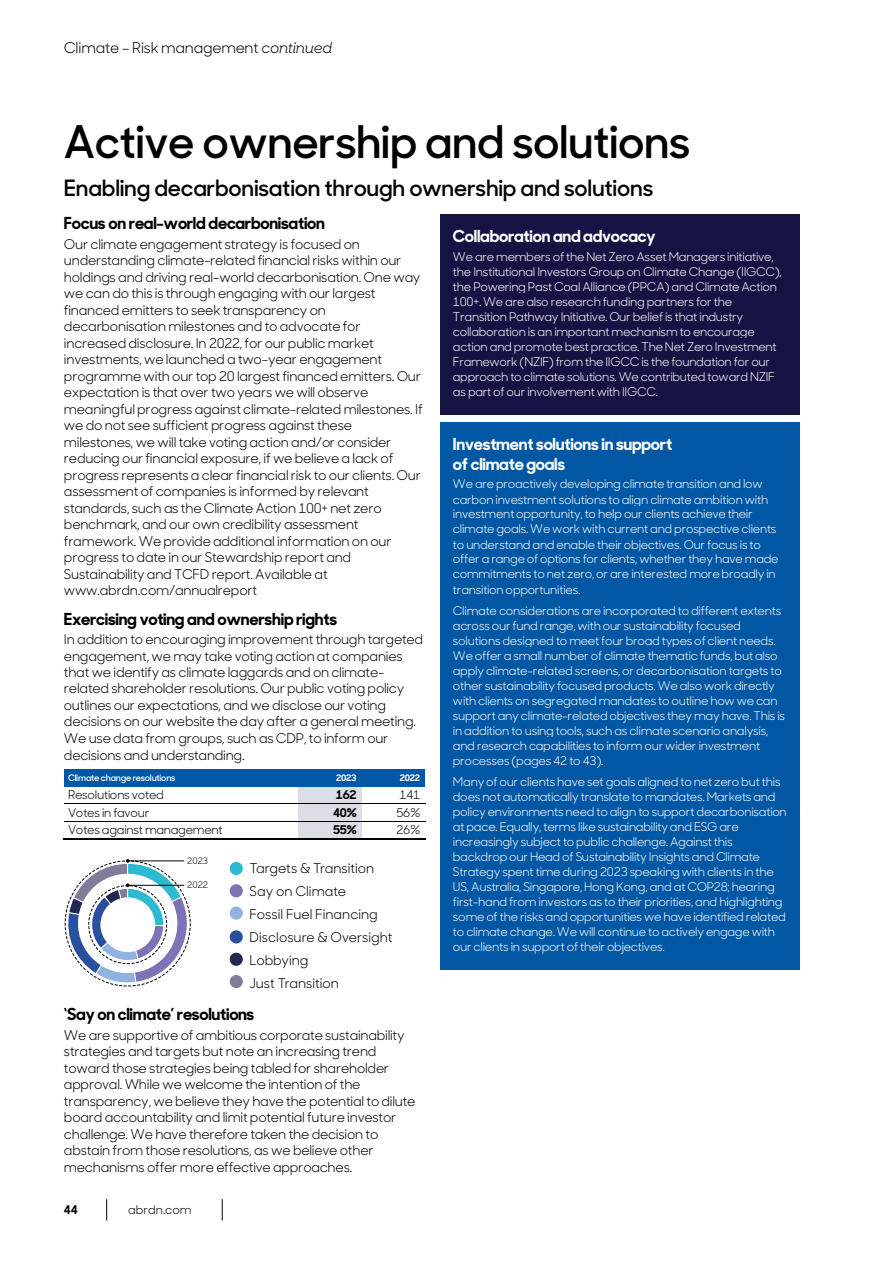
<style>
.page{position:relative;width:893px;height:1263px;background:#fff}
.page>*{position:absolute;margin:0;border:0;box-sizing:border-box;transform-origin:0 0}
.t1{font:600 45px "Sharp Sans Display No 1";letter-spacing:-.01em;color:#000}
.t2{font:600 22.5px "Sharp Sans Display No 1";letter-spacing:-.01em;color:#000}
.t3{font:700 16.5px "Sharp Sans Display No 1";letter-spacing:-.015em;color:#000}
.t4{font:700 16.5px/19.6px "Sharp Sans Display No 1";letter-spacing:-.015em;color:#fff}
.t5{font:15px "Sharp Sans Display No 1";letter-spacing:-.01em;color:#000}
.t6{font:13.5px/16.5px "Sharp Sans Display No 1";letter-spacing:-.015em;color:#000}
.t7{font:12px/15px "Sharp Sans Display No 1";letter-spacing:-.02em;color:#fff}
.t8{font:12px "Sharp Sans Display No 1";letter-spacing:-.02em;color:#000}
.t9{font:700 12px "Sharp Sans Display No 1";letter-spacing:-.02em;color:#000}
.t10{font:12px "Sharp Sans Display No 1";color:#000}
.t11{font:600 9px "Sharp Sans Display No 1";letter-spacing:-.025em;color:#fff}
.t12{font:700 9px "Sharp Sans Display No 1";letter-spacing:-.03em;color:#fff}
.t13{font:9px "Sharp Sans Display No 1";color:#000}
.s1{font-style:italic}
</style>
<div class="page">
<div style="left:298px;top:786px;width:63px;height:17px;background:#dbdfe5"></div>
<div style="left:298px;top:804px;width:63px;height:17px;background:#dbdfe5"></div>
<div style="left:298px;top:821px;width:63px;height:17px;background:#dbdfe5"></div>
<div style="left:64px;top:769px;width:234px;height:17px;background:#0057a4"></div>
<div style="left:298px;top:769px;width:63px;height:17px;background:#0057a4"></div>
<div style="left:361px;top:769px;width:64px;height:17px;background:#0057a4"></div>
<hr style="left:64px;top:803px;width:234px;height:1px;background:#000">
<hr style="left:298px;top:803px;width:64px;height:1px;background:#000">
<hr style="left:362px;top:803px;width:63px;height:1px;background:#000">
<hr style="left:64px;top:821px;width:234px;height:1px;background:#000">
<hr style="left:298px;top:821px;width:64px;height:1px;background:#000">
<hr style="left:362px;top:821px;width:63px;height:1px;background:#000">
<hr style="left:63px;top:839px;width:235px;height:1px;background:#000">
<hr style="left:298px;top:839px;width:64px;height:1px;background:#000">
<hr style="left:362px;top:839px;width:63px;height:1px;background:#000">
<div style="left:440px;top:215px;width:359px;height:199px;background:#151344"></div>
<div style="left:440px;top:423px;width:359px;height:547px;background:#0057a4"></div>
<div style="left:229px;top:861px;width:14px;height:14px;background:#2cb9d1;border-radius:50%"></div>
<div style="left:229px;top:861px;width:15px;height:15px;border:1px solid #fff;border-radius:50%"></div>
<div style="left:229px;top:884px;width:14px;height:14px;background:#7c74b4;border-radius:50%"></div>
<div style="left:229px;top:883px;width:15px;height:15px;border:1px solid #fff;border-radius:50%"></div>
<div style="left:229px;top:906px;width:14px;height:14px;background:#90b3df;border-radius:50%"></div>
<div style="left:229px;top:906px;width:15px;height:14px;border:1px solid #fff;border-radius:50%"></div>
<div style="left:229px;top:930px;width:14px;height:14px;background:#28509f;border-radius:50%"></div>
<div style="left:229px;top:929px;width:15px;height:15px;border:1px solid #fff;border-radius:50%"></div>
<div style="left:229px;top:952px;width:14px;height:14px;background:#222854;border-radius:50%"></div>
<div style="left:229px;top:952px;width:15px;height:15px;border:1px solid #fff;border-radius:50%"></div>
<div style="left:229px;top:974px;width:14px;height:15px;background:#827c9b;border-radius:50%"></div>
<div style="left:229px;top:974px;width:15px;height:15px;border:1px solid #fff;border-radius:50%"></div>
<svg style="left:64px;top:859px;width:127px;height:125px"></svg>
<hr style="left:128px;top:861px;width:56px;height:1px;background:#000">
<hr style="left:128px;top:885px;width:56px;height:1px;background:#000">
<svg style="left:106px;top:1199px;width:1px;height:21px"></svg>
<svg style="left:222px;top:1199px;width:1px;height:21px"></svg>
<p class="t5" style="left:64px;top:35px;width:270px">Climate – Risk management <span class="s1">continued</span></p>
<h1 class="t1" style="left:64px;top:107px;width:628px">Active ownership and solutions</h1>
<h2 class="t2" style="left:64px;top:171px;width:591px">Enabling decarbonisation through ownership and solutions</h2>
<h3 class="t3" style="left:64px;top:210px;width:263px">Focus on real-world decarbonisation</h3>
<p class="t6" style="left:64px;top:234px;width:360px">Our climate engagement strategy is focused on understanding climate-related financial risks within our holdings and driving real-world decarbonisation. One way we can do this is through engaging with our largest financed emitters to seek transparency on decarbonisation milestones and to advocate for increased disclosure. In 2022, for our public market investments, we launched a two-year engagement programme with our top 20 largest financed emitters. Our expectation is that over two years we will observe meaningful progress against climate-related milestones. If we do not see sufficient progress against these milestones, we will take voting action and/or consider reducing our financial exposure, if we believe a lack of progress represents a clear financial risk to our clients. Our assessment of companies is informed by relevant standards, such as the Climate Action 100+ net zero benchmark, and our own credibility assessment framework. We provide additional information on our progress to date in our Stewardship report and Sustainability and TCFD report. Available at www.abrdn.com/annualreport</p>
<h3 class="t3" style="left:64px;top:605px;width:275px">Exercising voting and ownership rights</h3>
<p class="t6" style="left:64px;top:630px;width:361px">In addition to encouraging improvement through targeted engagement, we may take voting action at companies that we identify as climate laggards and on climate&shy;related shareholder resolutions. Our public voting policy outlines our expectations, and we disclose our voting decisions on our website the day after a general meeting.<br>We use data from groups, such as CDP, to inform our decisions and understanding.</p>
<p class="t11" style="left:68px;top:770px;width:109px">Climate change resolutions</p>
<p class="t12" style="left:336px;top:770px;width:22px">2023</p>
<p class="t12" style="left:400px;top:770px;width:22px">2022</p>
<p class="t8" style="left:68px;top:785px;width:97px">Resolutions voted</p>
<p class="t9" style="left:336px;top:785px;width:22px">162</p>
<p class="t8" style="left:400px;top:785px;width:22px">141</p>
<p class="t8" style="left:68px;top:803px;width:83px">Votes in favour</p>
<p class="t9" style="left:333px;top:802px;width:25px">40%</p>
<p class="t8" style="left:396px;top:803px;width:26px">56%</p>
<p class="t8" style="left:68px;top:820px;width:156px">Votes against management</p>
<p class="t9" style="left:333px;top:820px;width:25px">55%</p>
<p class="t8" style="left:396px;top:820px;width:26px">26%</p>
<h3 class="t4" style="left:453px;top:225px;width:204px">Collaboration and advocacy</h3>
<p class="t7" style="left:453px;top:248px;width:331px">We are members of the Net Zero Asset Managers initiative, the Institutional Investors Group on Climate Change (IIGCC), the Powering Past Coal Alliance (PPCA) and Climate Action 100+. We are also research funding partners for the Transition Pathway Initiative. Our belief is that industry collaboration is an important mechanism to encourage action and promote best practice. The Net Zero Investment Framework (NZIF) from the IIGCC is the foundation for our approach to climate solutions. We contributed toward NZIF as part of our involvement with IIGCC.</p>
<h3 class="t4" style="left:453px;top:433px;width:221px">Investment solutions in support of climate goals</h3>
<p class="t7" style="left:453px;top:476px;width:327px">We are proactively developing climate transition and low carbon investment solutions to align climate ambition with investment opportunity, to help our clients achieve their climate goals. We work with current and prospective clients to understand and enable their objectives. Our focus is to offer a range of options for clients, whether they have made commitments to net zero, or are interested more broadly in transition opportunities.</p>
<p class="t7" style="left:453px;top:602px;width:334px">Climate considerations are incorporated to different extents across our fund range, with our sustainability focused solutions designed to meet four broad types of client needs.<br>We offer a small number of climate thematic funds, but also apply climate-related screens, or decarbonisation targets to other sustainability focused products. We also work directly with clients on segregated mandates to outline how we can support any climate-related objectives they may have. This is in addition to using tools, such as climate scenario analysis, and research capabilities to inform our wider investment processes (pages 42 to 43).</p>
<p class="t7" style="left:453px;top:773px;width:335px">Many of our clients have set goals aligned to net zero but this does not automatically translate to mandates. Markets and policy environments need to align to support decarbonisation at pace. Equally, terms like sustainability and ESG are increasingly subject to public challenge. Against this backdrop our Head of Sustainability Insights and Climate Strategy spent time during 2023 speaking with clients in the US, Australia, Singapore, Hong Kong, and at COP28; hearing first-hand from investors as to their priorities, and highlighting some of the risks and opportunities we have identified related to climate change. We will continue to actively engage with our clients in support of their objectives.</p>
<p class="t13" style="left:187px;top:854px;width:23px">2023</p>
<p class="t13" style="left:187px;top:877px;width:23px">2022</p>
<p class="t6" style="left:250px;top:856px;width:144px;line-height:23px">Targets &amp; Transition<br>Say on Climate<br>Fossil Fuel Financing<br>Disclosure &amp; Oversight<br>Lobbying<br>Just Transition</p>
<h3 class="t3" style="left:64px;top:1001px;width:192px">‘Say on climate’ resolutions</h3>
<p class="t6" style="left:64px;top:1026px;width:353px">We are supportive of ambitious corporate sustainability strategies and targets but note an increasing trend toward those strategies being tabled for shareholder approval. While we welcome the intention of the transparency, we believe they have the potential to dilute board accountability and limit potential future investor challenge. We have therefore taken the decision to abstain from those resolutions, as we believe other mechanisms offer more effective approaches.</p>
<p class="t9" style="left:64px;top:1200px;width:16px">44</p>
<p class="t10" style="left:128px;top:1200px;width:65px">abrdn.com</p>
</div>
